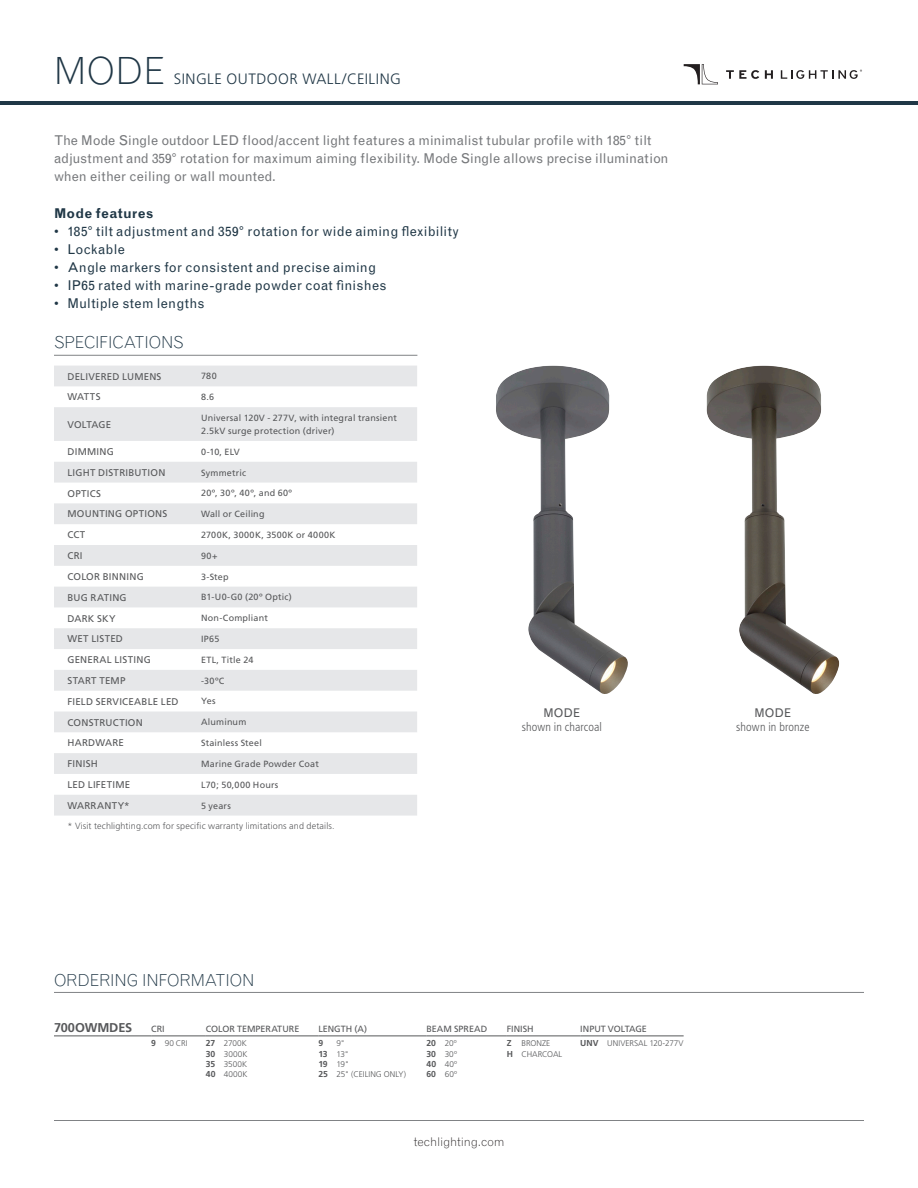
<style>
.page{position:relative;width:918px;height:1188px;background:#fff}
.page>*{position:absolute;margin:0;border:0;box-sizing:border-box;transform-origin:0 0}
.t1{font:300 37.5px "Grotesque";color:#203746}
.Spec_Header{font:300 16.5px "Grotesque";letter-spacing:-.015em;color:#203746}
.t2{font:300 15px "Frutiger";letter-spacing:.03em;color:#203746}
.t3{font:13.5px/18px "Grotesque";color:#76787b}
.t4{font:13.5px "Grotesque";letter-spacing:.02em;color:#203746}
.t5{font:700 13.5px "Grotesque";letter-spacing:.025em;color:#203746}
.Product_Options_Head{font:700 12.75px "Frutiger";letter-spacing:-.01em;color:#57585a}
.t6{font:300 condensed 12px "Frutiger";letter-spacing:.01em;color:#57585a}
.t7{font:300 12px "Grotesque";letter-spacing:-.01em;color:#231f20}
.t8{font:12px "Grotesque";letter-spacing:.01em;color:#57585a}
.t9{font:9.75px "Frutiger";letter-spacing:.025em;color:#57585a}
.t10{font:9.75px "Frutiger";color:#57585a}
.Product_Options{font:9px/13.5px "Frutiger";letter-spacing:.02em;color:#57585a}
.t11{font:300 9px "Frutiger";letter-spacing:.015em;color:#57585a}
.Product_Options-2{font:9px "Frutiger";color:#57585a}
.Product_Options-3{font:9px "Frutiger";letter-spacing:.04em;color:#57585a}
.Product_Options-4{font:700 8.7px "Frutiger";color:#57585a}
.Product_Options-5{font:300 8.25px "Frutiger";letter-spacing:.005em;color:#57585a}
.Product_Options-6{font:300 8.25px "Frutiger";letter-spacing:-.015em;color:#57585a}
.s1{font-weight:700;font-size:8.7px}
</style>
<div class="page">
<svg style="left:726px;top:70px;width:33px;height:9px"></svg>
<svg style="left:765px;top:70px;width:8px;height:9px"></svg>
<svg style="left:781px;top:70px;width:81px;height:9px"></svg>
<svg style="left:684px;top:64px;width:34px;height:20px"></svg>
<hr style="left:0;top:101px;width:918px;height:4px;background:#203746">
<hr style="left:54px;top:1120px;width:810px;height:1px;background:#808285">
<img style="left:496px;top:366px;width:132px;height:328px">
<img style="left:707px;top:366px;width:132px;height:328px">
<hr style="left:54px;top:355px;width:363px;height:1px;background:#808285">
<hr style="left:54px;top:1036px;width:97px;height:1px;background:#57585a">
<hr style="left:151px;top:1036px;width:55px;height:1px;background:#57585a">
<hr style="left:206px;top:1036px;width:112px;height:1px;background:#57585a">
<hr style="left:318px;top:1036px;width:108px;height:1px;background:#57585a">
<hr style="left:426px;top:1036px;width:81px;height:1px;background:#57585a">
<hr style="left:507px;top:1036px;width:73px;height:1px;background:#57585a">
<hr style="left:580px;top:1036px;width:104px;height:1px;background:#57585a">
<svg style="left:54px;top:366px;width:363px;height:450px;fill:#e6e7e9"></svg>
<hr style="left:54px;top:992px;width:810px;height:1px;background:#808285">
<p class="t1" style="left:54px;top:48px;width:113px">MODE</p>
<p class="t2" style="left:174px;top:70px;width:229px">SINGLE OUTDOOR WALL/CEILING</p>
<p class="t3" style="left:54px;top:132px;width:616px">The Mode Single outdoor LED flood/accent light features a minimalist tubular profile with 185° tilt adjustment and 359° rotation for maximum aiming flexibility. Mode Single allows precise illumination when either ceiling or wall mounted.</p>
<p class="t5" style="left:54px;top:206px;width:101px">Mode features</p>
<p class="t4" style="left:54px;top:224px;width:407px">• 185° tilt adjustment and 359° rotation for wide aiming flexibility</p>
<p class="t4" style="left:54px;top:242px;width:72px">• Lockable</p>
<p class="t4" style="left:54px;top:260px;width:324px">• Angle markers for consistent and precise aiming</p>
<p class="t4" style="left:54px;top:278px;width:334px">• IP65 rated with marine-grade powder coat finishes</p>
<p class="t4" style="left:54px;top:296px;width:152px">• Multiple stem lengths</p>
<p class="Spec_Header" style="left:54px;top:333px;width:131px">SPECIFICATIONS</p>
<p class="t9" style="left:68px;top:371px;width:96px">DELIVERED LUMENS</p>
<p class="Product_Options" style="left:201px;top:370px;width:17px">780</p>
<p class="t9" style="left:68px;top:391px;width:35px">WATTS</p>
<p class="Product_Options" style="left:201px;top:390px;width:15px">8.6</p>
<p class="t10" style="left:68px;top:419px;width:45px">VOLTAGE</p>
<p class="Product_Options" style="left:201px;top:411px;width:197px">Universal 120V - 277V, with integral transient<br>2.5kV surge protection (driver)</p>
<p class="t9" style="left:68px;top:446px;width:48px">DIMMING</p>
<p class="Product_Options" style="left:201px;top:445px;width:40px">0-10, ELV</p>
<p class="t9" style="left:68px;top:467px;width:99px">LIGHT DISTRIBUTION</p>
<p class="Product_Options" style="left:201px;top:466px;width:47px">Symmetric</p>
<p class="t9" style="left:68px;top:488px;width:35px">OPTICS</p>
<p class="Product_Options-3" style="left:201px;top:488px;width:92px">20º, 30º, 40º, and 60º</p>
<p class="t9" style="left:68px;top:508px;width:101px">MOUNTING OPTIONS</p>
<p class="Product_Options" style="left:201px;top:507px;width:65px">Wall or Ceiling</p>
<p class="t9" style="left:68px;top:529px;width:19px">CCT</p>
<p class="Product_Options" style="left:201px;top:528px;width:136px">2700K, 3000K, 3500K or 4000K</p>
<p class="t9" style="left:68px;top:550px;width:17px">CRI</p>
<p class="Product_Options" style="left:201px;top:549px;width:18px">90+</p>
<p class="t9" style="left:68px;top:571px;width:78px">COLOR BINNING</p>
<p class="Product_Options" style="left:201px;top:570px;width:29px">3-Step</p>
<p class="t9" style="left:68px;top:592px;width:61px">BUG RATING</p>
<p class="Product_Options" style="left:201px;top:591px;width:92px">B1-U0-G0 (20º Optic)</p>
<p class="t9" style="left:68px;top:612px;width:50px">DARK SKY</p>
<p class="Product_Options" style="left:201px;top:611px;width:68px">Non-Compliant</p>
<p class="t9" style="left:68px;top:633px;width:57px">WET LISTED</p>
<p class="Product_Options" style="left:201px;top:632px;width:20px">IP65</p>
<p class="t9" style="left:68px;top:654px;width:85px">GENERAL LISTING</p>
<p class="Product_Options" style="left:201px;top:653px;width:54px">ETL, Title 24</p>
<p class="t9" style="left:68px;top:675px;width:60px">START TEMP</p>
<p class="Product_Options" style="left:201px;top:674px;width:25px">-30ºC</p>
<p class="t9" style="left:68px;top:696px;width:113px">FIELD SERVICEABLE LED</p>
<p class="Product_Options" style="left:201px;top:695px;width:16px">Yes</p>
<p class="t9" style="left:68px;top:716px;width:77px">CONSTRUCTION</p>
<p class="Product_Options" style="left:201px;top:715px;width:47px">Aluminum</p>
<p class="t9" style="left:68px;top:737px;width:58px">HARDWARE</p>
<p class="Product_Options" style="left:201px;top:736px;width:62px">Stainless Steel</p>
<p class="t9" style="left:68px;top:758px;width:32px">FINISH</p>
<p class="Product_Options" style="left:201px;top:757px;width:119px">Marine Grade Powder Coat</p>
<p class="t9" style="left:68px;top:779px;width:64px">LED LIFETIME</p>
<p class="Product_Options" style="left:201px;top:778px;width:79px">L70; 50,000 Hours</p>
<p class="t9" style="left:68px;top:800px;width:64px">WARRANTY*</p>
<p class="Product_Options" style="left:201px;top:799px;width:31px">5 years</p>
<p class="t11" style="left:68px;top:821px;width:269px">* Visit techlighting.com for specific warranty limitations and details.</p>
<p class="t8" style="left:543px;top:705px;width:39px">MODE</p>
<p class="t6" style="left:522px;top:720px;width:82px">shown in charcoal</p>
<p class="t8" style="left:754px;top:705px;width:39px">MODE</p>
<p class="t6" style="left:736px;top:720px;width:75px">shown in bronze</p>
<p class="Spec_Header" style="left:54px;top:970px;width:202px">ORDERING INFORMATION</p>
<p class="Product_Options_Head" style="left:54px;top:1020px;width:80px">700OWMDES</p>
<p class="Product_Options" style="left:151px;top:1022px;width:15px">CRI</p>
<p class="Product_Options-2" style="left:206px;top:1024px;width:95px">COLOR TEMPERATURE</p>
<p class="Product_Options" style="left:318px;top:1022px;width:50px">LENGTH (A)</p>
<p class="Product_Options" style="left:426px;top:1022px;width:62px">BEAM SPREAD</p>
<p class="Product_Options" style="left:507px;top:1022px;width:28px">FINISH</p>
<p class="Product_Options-2" style="left:580px;top:1024px;width:68px">INPUT VOLTAGE</p>
<p class="Product_Options-5" style="left:151px;top:1039px;width:38px"><span class="s1">9</span> 90 CRI</p>
<p class="Product_Options-5" style="left:206px;top:1039px;width:43px"><span class="s1">27</span> 2700K</p>
<p class="Product_Options-5" style="left:206px;top:1049px;width:43px"><span class="s1">30</span> 3000K</p>
<p class="Product_Options-5" style="left:206px;top:1059px;width:43px"><span class="s1">35</span> 3500K</p>
<p class="Product_Options-5" style="left:206px;top:1069px;width:43px"><span class="s1">40</span> 4000K</p>
<p class="Product_Options-4" style="left:318px;top:1038px;width:6px">9</p>
<p class="Product_Options-5" style="left:336px;top:1039px;width:10px">9"</p>
<p class="Product_Options-5" style="left:318px;top:1049px;width:32px"><span class="s1">13</span> 13"</p>
<p class="Product_Options-5" style="left:318px;top:1059px;width:32px"><span class="s1">19</span> 19"</p>
<p class="Product_Options-5" style="left:318px;top:1069px;width:89px"><span class="s1">25</span> 25" (CEILING ONLY)</p>
<p class="Product_Options-5" style="left:426px;top:1039px;width:32px"><span class="s1">20</span> 20º</p>
<p class="Product_Options-5" style="left:426px;top:1049px;width:32px"><span class="s1">30</span> 30º</p>
<p class="Product_Options-5" style="left:426px;top:1059px;width:32px"><span class="s1">40</span> 40º</p>
<p class="Product_Options-5" style="left:426px;top:1069px;width:32px"><span class="s1">60</span> 60º</p>
<p class="Product_Options-5" style="left:507px;top:1039px;width:45px"><span class="s1">Z</span> BRONZE</p>
<p class="Product_Options-6" style="left:507px;top:1049px;width:57px"><span class="s1">H</span> CHARCOAL</p>
<p class="Product_Options-5" style="left:580px;top:1039px;width:105px"><span class="s1">UNV</span> UNIVERSAL 120-277V</p>
<h3 class="t7" style="left:414px;top:1134px;width:92px">techlighting.com</h3>
</div>
